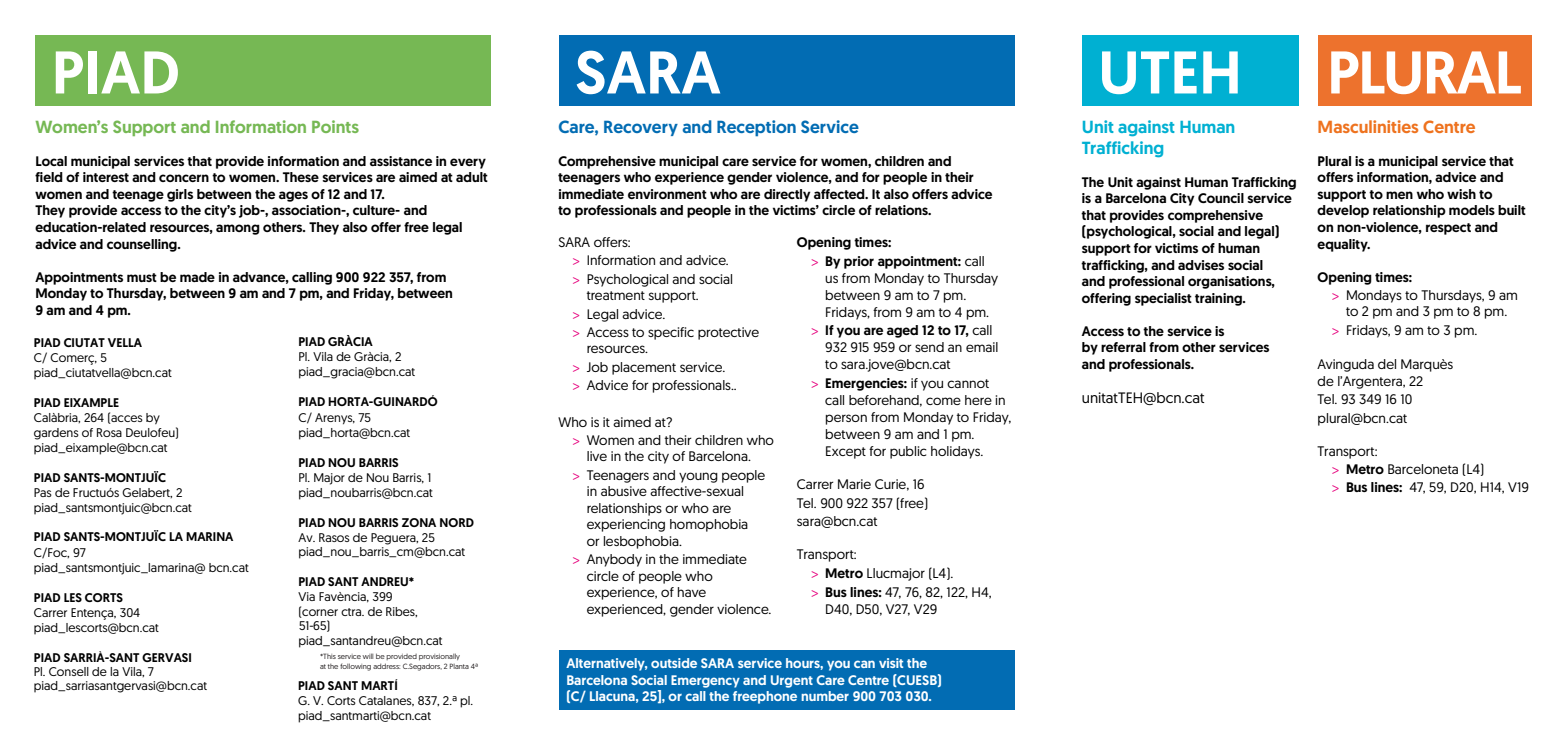
<style>
.page{position:relative;width:1567px;height:745px;background:#fff}
.page>*{position:absolute;margin:0;border:0;box-sizing:border-box;transform-origin:0 0}
.t1{font:500 60px "Geomanist";color:#fff}
.t2{font:500 17.5px "Geomanist";color:#76b854}
.t3{font:500 17.5px "Geomanist";color:#026cb3}
.t4{font:500 17.5px/21px "Geomanist";color:#00b0d2}
.t5{font:500 17.5px "Geomanist";color:#ee721e}
.t6{font:15px "Geomanist";color:#000}
.t7{font:500 13.75px/16.5px "Geomanist";color:#000}
.t8{font:13.75px/18.2px "Geomanist";color:#000}
.t9{font:500 13.75px/16.5px "Geomanist";color:#fff}
.t10{font:12.5px/14.6px "Geomanist";color:#000}
.t11{font:500 12.5px "Geomanist";color:#000}
.t12{font:7.5px/9.4px "Geomanist";color:#221e1f}
.s1{font-weight:500}
.s2{font-family:"Minion Pro";font-weight:700;color:#e6007d}
.s3{font-weight:400}
</style>
<div class="page">
<div style="left:35px;top:35px;width:456px;height:71px;background:#76b854"></div>
<div style="left:559px;top:35px;width:455px;height:71px;background:#026cb3"></div>
<div style="left:1081px;top:35px;width:217px;height:71px;background:#00b0d2"></div>
<div style="left:1317px;top:35px;width:214px;height:71px;background:#ed722d"></div>
<div style="left:559px;top:649px;width:455px;height:60px;background:#026cb3"></div>
<h1 class="t1" style="left:52px;top:33px;width:129px">PIAD</h1>
<h1 class="t1" style="left:575px;top:33px;width:147px">SARA</h1>
<h1 class="t1" style="left:1098px;top:33px;width:145px">UTEH</h1>
<h1 class="t1" style="left:1327px;top:33px;width:196px">PLURAL</h1>
<p class="t2" style="left:35px;top:115px;width:325px">Women’s Support and Information Points</p>
<p class="t7" style="left:35px;top:152px;width:453px">Local municipal services that provide information and assistance in every field of interest and concern to women. These services are aimed at adult women and teenage girls between the ages of 12 and 17.<br>They provide access to the city’s job-, association-, culture- and education-related resources, among others. They also offer free legal advice and counselling.</p>
<p class="t7" style="left:35px;top:268px;width:419px">Appointments must be made in advance, calling 900 922 357, from<br>Monday to Thursday, between 9 am and 7 pm, and Friday, between<br>9 am and 4 pm.</p>
<p class="t3" style="left:558px;top:115px;width:302px">Care, Recovery and Reception Service</p>
<p class="t7" style="left:558px;top:152px;width:435px">Comprehensive municipal care service for women, children and teenagers who experience gender violence, and for people in their immediate environment who are directly affected. It also offers advice to professionals and people in the victims’ circle of relations.</p>
<p class="t4" style="left:1081px;top:116px;width:155px">Unit against Human<br>Trafficking</p>
<p class="t7" style="left:1081px;top:173px;width:216px">The Unit against Human Trafficking is a Barcelona City Council service that provides comprehensive (psychological, social and legal) support for victims of human trafficking, and advises social<br>and professional organisations, offering specialist training.</p>
<p class="t7" style="left:1081px;top:322px;width:189px">Access to the service is<br>by referral from other services and professionals.</p>
<p class="t6" style="left:1081px;top:388px;width:124px">unitatTEH@bcn.cat</p>
<p class="t5" style="left:1317px;top:115px;width:159px">Masculinities Centre</p>
<p class="t7" style="left:1317px;top:152px;width:209px">Plural is a municipal service that offers information, advice and support to men who wish to develop relationship models built on non-violence, respect and equality.</p>
<p class="t8" style="left:1331px;top:267px;width:188px;text-indent:-14px"><span class="s1">Opening times:<br></span><span class="s2">&gt;</span> Mondays to Thursdays, 9 am</p>
<p class="t8" style="left:1331px;top:302px;width:177px;text-indent:14px">to 2 pm and 3 pm to 8 pm. <span class="s2">&gt;</span> Fridays, 9 am to 3 pm.</p>
<p class="t8" style="left:1317px;top:356px;width:137px;line-height:16.5px">Avinguda del Marquès de l’Argentera, 22</p>
<p class="t8" style="left:1317px;top:389px;width:96px">Tel. 93 349 16 10 plural@bcn.cat</p>
<p class="t8" style="left:1331px;top:441px;width:198px;text-indent:-14px">Transport:<br><span class="s2">&gt;</span> <span class="s1">Metro</span> Barceloneta (L4)<br><span class="s2">&gt;</span> <span class="s1">Bus lines:</span> 47, 59, D20, H14, V19</p>
<p class="t7" style="left:811px;top:232px;width:175px;line-height:18.8px;text-indent:-14px">Opening times:<br><span class="s2">&gt;</span> By prior appointment: <span class="s3">call</span></p>
<p class="t8" style="left:825px;top:269px;width:174px;line-height:17px">us from Monday to Thursday between 9 am to 7 pm.<br>Fridays, from 9 am to 4 pm.</p>
<p class="t8" style="left:825px;top:321px;width:175px;line-height:17px;text-indent:-14px"><span class="s2">&gt;</span> <span class="s1">If you are aged 12 to 17,</span> call<br>932 915 959 or send an email to sara.jove@bcn.cat</p>
<p class="t8" style="left:825px;top:374px;width:187px;line-height:17px;text-indent:-14px"><span class="s2">&gt;</span> <span class="s1">Emergencies:</span> if you cannot call beforehand, come here in person from Monday to Friday, between 9 am and 1 pm.<br>Except for public holidays.</p>
<p class="t8" style="left:796px;top:474px;width:133px;line-height:18.8px">Carrer Marie Curie, 16<br>Tel. 900 922 357 (free) sara@bcn.cat</p>
<p class="t8" style="left:811px;top:544px;width:182px;line-height:18.8px;text-indent:-14px">Transport:<br><span class="s2">&gt;</span> <span class="s1">Metro</span> Llucmajor (L4).<br><span class="s2">&gt;</span> <span class="s1">Bus lines:</span> 47, 76, 82, 122, H4,</p>
<p class="t8" style="left:825px;top:598px;width:113px">D40, D50, V27, V29</p>
<p class="t8" style="left:572px;top:232px;width:162px;text-indent:-14px">SARA offers:<br><span class="s2">&gt;</span> Information and advice. <span class="s2">&gt;</span> Psychological and social</p>
<p class="t8" style="left:572px;top:286px;width:188px;text-indent:14px">treatment support.<br><span class="s2">&gt;</span> Legal advice.<br><span class="s2">&gt;</span> Access to specific protective</p>
<p class="t8" style="left:572px;top:339px;width:166px;text-indent:14px">resources.<br><span class="s2">&gt;</span> Job placement service.<br><span class="s2">&gt;</span> Advice for professionals..</p>
<p class="t8" style="left:572px;top:412px;width:203px;text-indent:-14px">Who is it aimed at?<br><span class="s2">&gt;</span> Women and their children who</p>
<p class="t8" style="left:572px;top:446px;width:194px;text-align:center">live in the city of Barcelona.<br><span class="s2">&gt;</span> Teenagers and young people</p>
<p class="t8" style="left:586px;top:482px;width:163px;line-height:16.5px">in abusive affective-sexual relationships or who are experiencing homophobia or lesbophobia.</p>
<p class="t8" style="left:586px;top:550px;width:186px;line-height:16.5px;text-indent:-14px"><span class="s2">&gt;</span> Anybody in the immediate circle of people who experience, of have experienced, gender violence.</p>
<p class="t11" style="left:298px;top:333px;width:76px">PIAD GRÀCIA</p>
<p class="t10" style="left:298px;top:349px;width:118px;line-height:14.2px">Pl. Vila de Gràcia, 2 piad_gracia@bcn.cat</p>
<p class="t11" style="left:298px;top:393px;width:140px">PIAD HORTA-GUINARDÓ</p>
<p class="t10" style="left:298px;top:409px;width:113px">C/ Arenys, 75 piad_horta@bcn.cat</p>
<p class="t11" style="left:298px;top:453px;width:102px">PIAD NOU BARRIS</p>
<p class="t10" style="left:298px;top:469px;width:136px">Pl. Major de Nou Barris, 1 piad_noubarris@bcn.cat</p>
<p class="t11" style="left:298px;top:513px;width:177px">PIAD NOU BARRIS ZONA NORD</p>
<p class="t10" style="left:298px;top:529px;width:168px;line-height:14.2px">Av. Rasos de Peguera, 25 piad_nou_barris_cm@bcn.cat</p>
<p class="t11" style="left:298px;top:573px;width:117px">PIAD SANT ANDREU*</p>
<p class="t10" style="left:298px;top:588px;width:145px">Via Favència, 399<br>(corner ctra. de Ribes,<br>51-65) piad_santandreu@bcn.cat</p>
<p class="t12" style="left:320px;top:651px;width:160px">*This service will be provided provisionally<br>at the following address: C.Segadors, 2 Planta 4ª</p>
<p class="t11" style="left:34px;top:334px;width:110px">PIAD CIUTAT VELLA</p>
<p class="t10" style="left:34px;top:350px;width:139px">C/ Comerç, 5 piad_ciutatvella@bcn.cat</p>
<p class="t11" style="left:34px;top:394px;width:87px">PIAD EIXAMPLE</p>
<p class="t10" style="left:34px;top:410px;width:146px">Calàbria, 264 (acces by gardens of Rosa Deulofeu) piad_eixample@bcn.cat</p>
<p class="t11" style="left:34px;top:469px;width:134px">PIAD SANTS-MONTJUÏC</p>
<p class="t10" style="left:34px;top:485px;width:159px">Pas de Fructuós Gelabert, 2 piad_santsmontjuic@bcn.cat</p>
<p class="t11" style="left:34px;top:528px;width:201px">PIAD SANTS-MONTJUÏC LA MARINA</p>
<p class="t10" style="left:34px;top:544px;width:216px">C/Foc, 97 piad_santsmontjuic_lamarina@ bcn.cat</p>
<p class="t11" style="left:34px;top:588px;width:91px">PIAD LES CORTS</p>
<p class="t10" style="left:34px;top:604px;width:126px">Carrer Entença, 304 piad_lescorts@bcn.cat</p>
<p class="t11" style="left:34px;top:648px;width:159px">PIAD SARRIÀ-SANT GERVASI</p>
<p class="t10" style="left:34px;top:664px;width:175px;line-height:14px">Pl. Consell de la Vila, 7 piad_sarriasantgervasi@bcn.cat</p>
<p class="t11" style="left:298px;top:676px;width:101px">PIAD SANT MARTÍ</p>
<p class="t10" style="left:298px;top:692px;width:177px">G. V. Corts Catalanes, 837, 2.ª pl. piad_santmarti@bcn.cat</p>
<p class="t9" style="left:566px;top:654px;width:377px">Alternatively, outside SARA service hours, you can visit the<br>Barcelona Social Emergency and Urgent Care Centre (CUESB) (C/ Llacuna, 25], or call the freephone number 900 703 030.</p>
</div>
